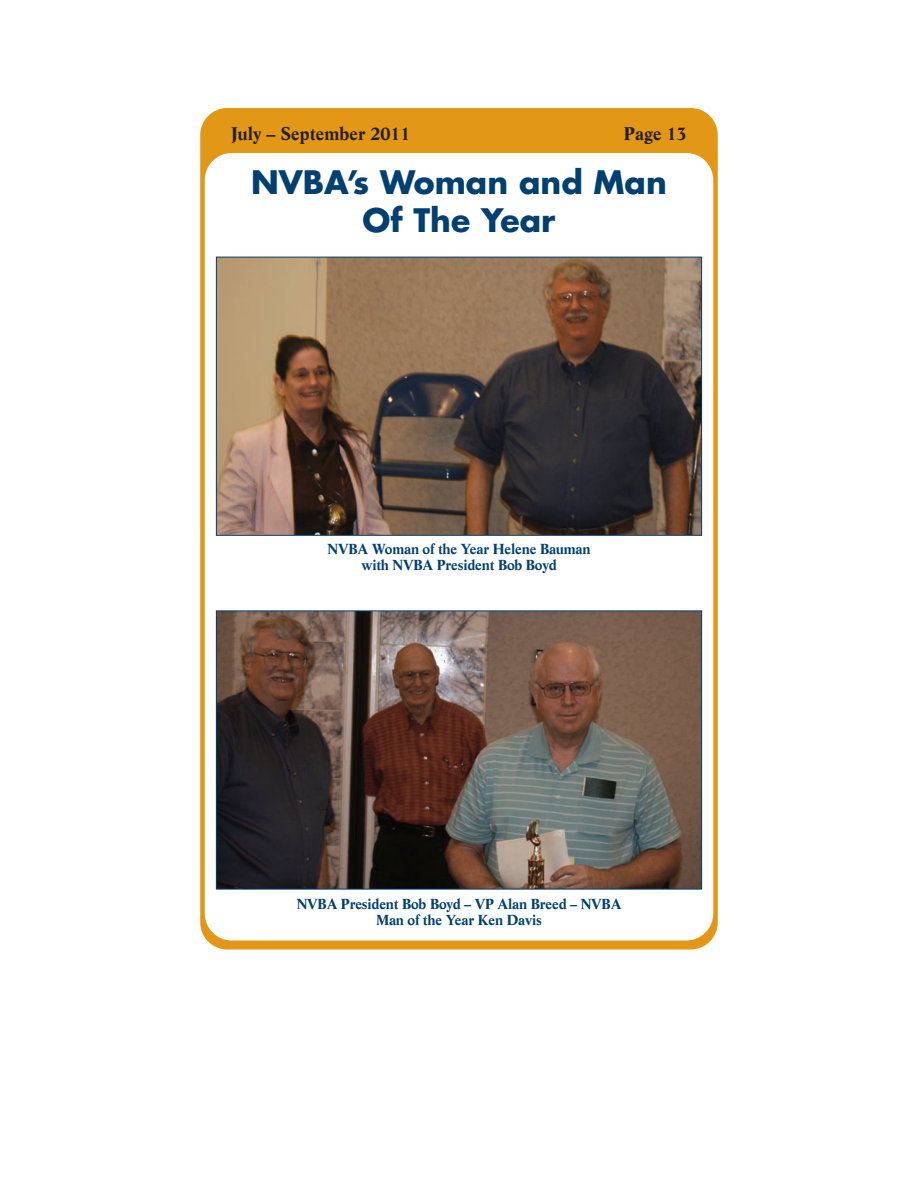
<style>
.page{position:relative;width:918px;height:1188px;background:#fff}
.page>*{position:absolute;margin:0;border:0;box-sizing:border-box;transform-origin:0 0}
.t1{font:700 31.5px/37.5px "Futura";color:#004071;text-align:center}
.t2{font:700 18px "Life";color:#231f20}
.t3{font:700 14.25px/15.8px "Life";letter-spacing:-.015em;color:#004071;text-align:center}
</style>
<div class="page">
<div style="left:200px;top:108px;width:518px;height:842px;background:#e39716;border-radius:27px"></div>
<div style="left:205px;top:153px;width:508px;height:787px;background:#fff;border-radius:27px"></div>
<img style="left:218px;top:259px;width:482px;height:275px">
<div style="left:216px;top:257px;width:486px;height:279px;border:1px solid #004071"></div>
<img style="left:218px;top:612px;width:482px;height:276px">
<div style="left:216px;top:610px;width:486px;height:280px;border:1px solid #004071"></div>
<p class="t2" style="left:231px;top:126px;width:181px">July – September 2011</p>
<p class="t2" style="left:624px;top:126px;width:65px">Page 13</p>
<h1 class="t1" style="left:251px;top:166px;width:417px">NVBA’s Woman and Man<br>Of The Year</h1>
<p class="t3" style="left:327px;top:543px;width:265px">NVBA Woman of the Year Helene Bauman with NVBA President Bob Boyd</p>
<p class="t3" style="left:297px;top:898px;width:326px">NVBA President Bob Boyd – VP Alan Breed – NVBA<br>Man of the Year Ken Davis</p>
</div>
